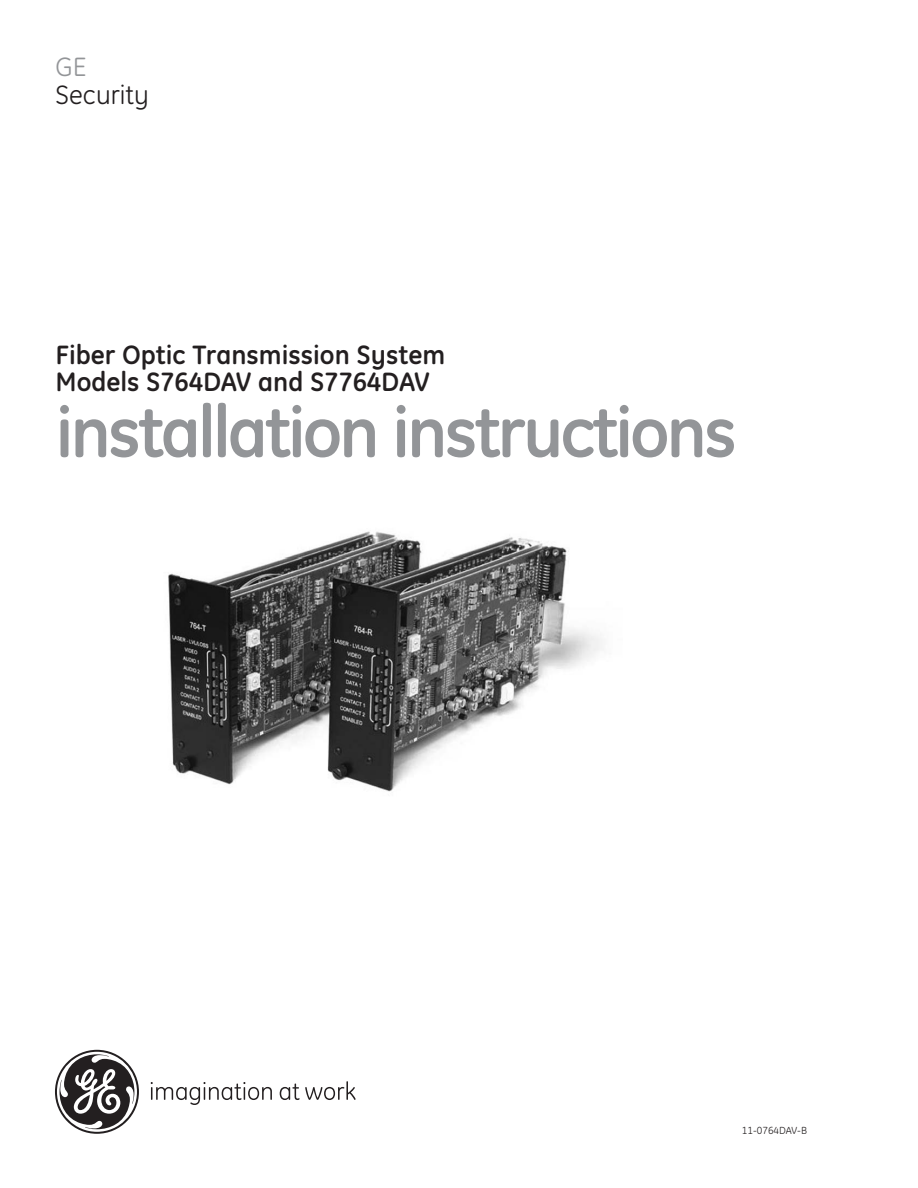
<style>
.page{position:relative;width:918px;height:1188px;background:#fff}
.page>*{position:absolute;margin:0;border:0;box-sizing:border-box;transform-origin:0 0}
.t1{font:700 72px "GE Inspira";letter-spacing:-.04em;color:#939598}
.t2{font:700 27px/27px "GE Inspira";color:#231f20}
.t3{font:27px "GE Inspira";color:#231f20}
.t4{font:27px "GE Inspira";color:#939598}
.t5{font:10.5px "GE Inspira";color:#231f20}
</style>
<div class="page">
<img style="left:168px;top:531px;width:434px;height:261px">
<svg style="left:151px;top:1082px;width:121px;height:23px"></svg>
<svg style="left:280px;top:1081px;width:76px;height:19px"></svg>
<svg style="left:55px;top:1050px;width:84px;height:84px"></svg>
<p class="t4" style="left:56px;top:57px;width:32px">GE</p>
<p class="t3" style="left:56px;top:86px;width:95px">Security</p>
<p class="t2" style="left:56px;top:344px;width:391px">Fiber Optic Transmission System<br>Models S764DAV and S7764DAV</p>
<h1 class="t1" style="left:56px;top:407px;width:683px">installation instructions</h1>
<p class="t5" style="left:742px;top:1127px;width:67px">11-0764DAV-B</p>
</div>
